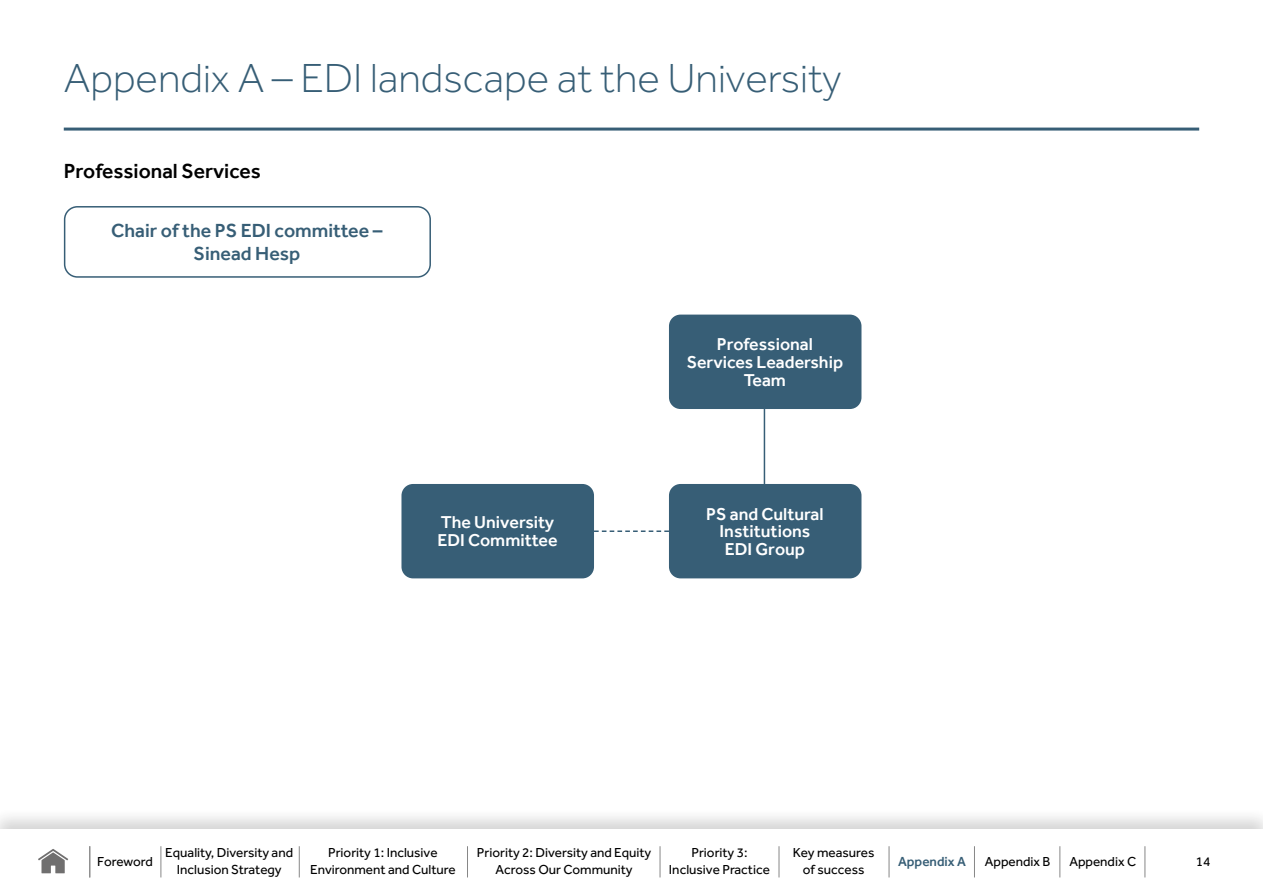
<style>
.page{position:relative;width:1263px;height:893px;background:#fff}
.page>*{position:absolute;margin:0;border:0;box-sizing:border-box;transform-origin:0 0}
.t1{font:300 42px "Effra";color:#375e76}
.t2{font:500 21px "Effra";color:#000}
.t3{font:500 19.5px/22.5px "Effra";color:#375e76;text-align:center}
.t4{font:500 17.7px/17.7px "Effra";color:#fff;text-align:center}
.t5{font:13.5px/16.5px "Effra";color:#000;text-align:center}
.t6{font:500 13.5px "Effra";color:#375e76}
</style>
<div class="page">
<hr style="left:64px;top:128px;width:1135px;height:3px;background:#375e76">
<div style="left:64px;top:206px;width:367px;height:72px;border:2px solid #375e76;border-radius:13px"></div>
<div style="left:401px;top:484px;width:193px;height:94px;background:#375e76;border-radius:12px"></div>
<div style="left:669px;top:484px;width:192px;height:94px;background:#375e76;border-radius:12px"></div>
<div style="left:669px;top:315px;width:192px;height:94px;background:#375e76;border-radius:12px"></div>
<svg style="left:594px;top:530px;width:75px;height:2px"></svg>
<hr style="left:764px;top:409px;width:1px;height:75px;background:#375e76">
<div style="left:0;top:806px;width:1263px;height:87px;background:#000;opacity:.2"></div>
<div style="left:0;top:829px;width:1263px;height:64px;background:#fff"></div>
<hr style="left:1144px;top:846px;width:1px;height:31px;background:#878787">
<hr style="left:974px;top:846px;width:1px;height:31px;background:#878787">
<hr style="left:1059px;top:846px;width:1px;height:31px;background:#878787">
<hr style="left:889px;top:846px;width:1px;height:31px;background:#878787">
<hr style="left:779px;top:846px;width:1px;height:31px;background:#878787">
<hr style="left:467px;top:846px;width:1px;height:31px;background:#878787">
<hr style="left:660px;top:846px;width:1px;height:31px;background:#878787">
<hr style="left:299px;top:846px;width:1px;height:31px;background:#878787">
<hr style="left:161px;top:846px;width:1px;height:31px;background:#878787">
<hr style="left:89px;top:846px;width:1px;height:31px;background:#878787">
<svg style="left:38px;top:849px;width:30px;height:24px"></svg>
<h1 class="t1" style="left:64px;top:55px;width:779px">Appendix A – EDI landscape at the University</h1>
<h2 class="t2" style="left:64px;top:159px;width:198px">Professional Services</h2>
<h3 class="t3" style="left:111px;top:219px;width:273px">Chair of the PS EDI committee –<br>Sinead Hesp</h3>
<h3 class="t4" style="left:687px;top:335px;width:158px">Professional<br>Services Leadership<br>Team</h3>
<h3 class="t4" style="left:437px;top:513px;width:122px;text-align:left">The University<br>EDI Committee</h3>
<h3 class="t4" style="left:706px;top:505px;width:119px">PS and Cultural<br>Institutions<br>EDI Group</h3>
<p class="t5" style="left:97px;top:853px;width:57px">Foreword</p>
<p class="t5" style="left:165px;top:844px;width:129px">Equality, Diversity and<br>Inclusion Strategy</p>
<p class="t5" style="left:310px;top:844px;width:147px">Priority 1: Inclusive<br>Environment and Culture</p>
<p class="t5" style="left:477px;top:844px;width:176px">Priority 2: Diversity and Equity<br>Across Our Community</p>
<p class="t6" style="left:898px;top:853px;width:69px">Appendix A</p>
<p class="t5" style="left:985px;top:853px;width:67px">Appendix B</p>
<p class="t5" style="left:1069px;top:853px;width:68px">Appendix C</p>
<p class="t5" style="left:669px;top:844px;width:103px">Priority 3:<br>Inclusive Practice</p>
<p class="t5" style="left:793px;top:844px;width:83px">Key measures of success</p>
<p class="t5" style="left:1196px;top:853px;width:16px">14</p>
</div>
